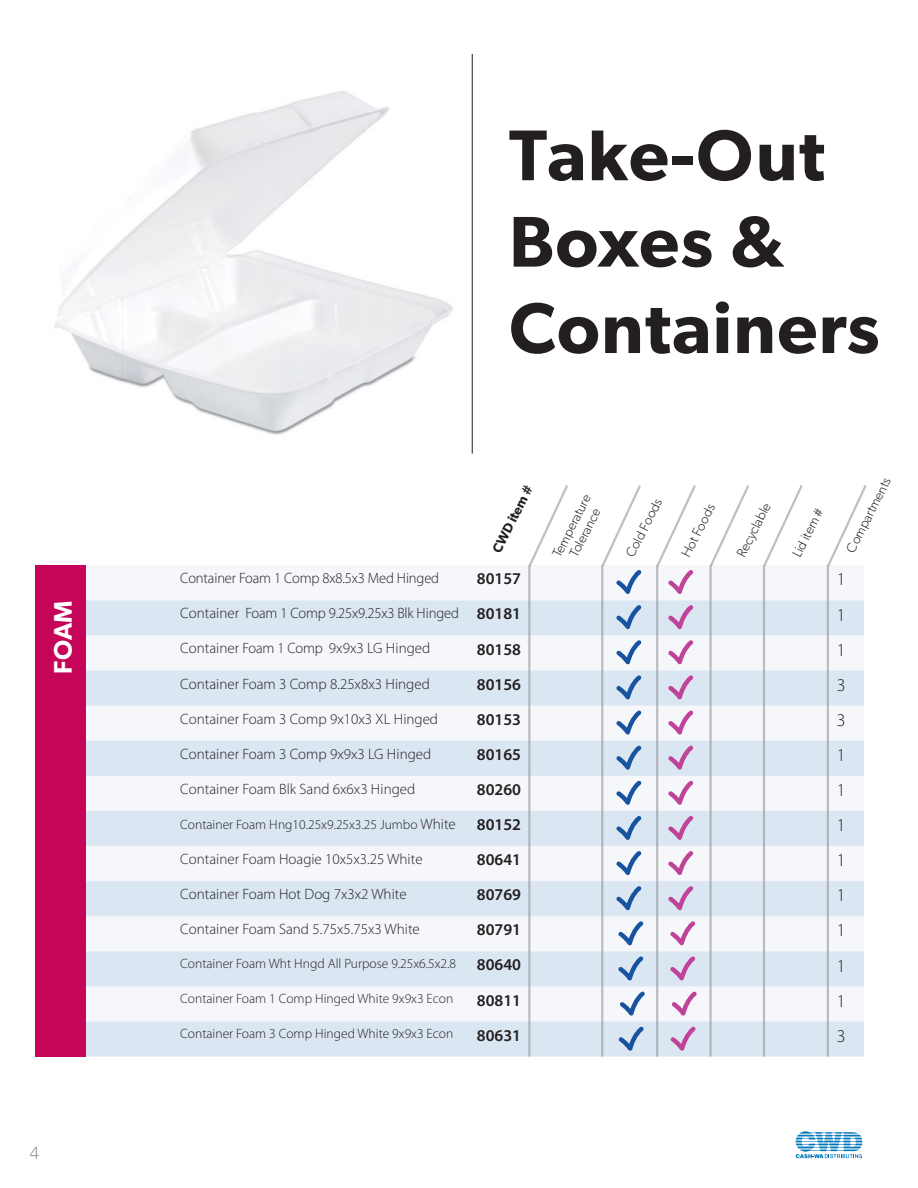
<style>
.page{position:relative;width:918px;height:1188px;background:#fff}
.page>*{position:absolute;margin:0;border:0;box-sizing:border-box;transform-origin:0 0}
.t1{font:600 72px "Gibson";letter-spacing:.02em;color:#231f20}
.t2{font:600 25.5px "Gibson";color:#fff}
.t3{font:300 18px "Myriad Pro";color:#231f20}
.t4{font:300 18px "Gibson";color:#231f20}
.t5{font:600 16.5px "Myriad Pro";color:#231f20}
.t6{font:300 15px "Myriad Pro";color:#231f20}
.t7{font:300 13.5px "Myriad Pro";color:#231f20}
.t8{font:300 13.5px "Gibson";color:#231f20}
.t9{font:600 13.5px "Gibson";color:#231f20}
.s1{font-size:15px}
</style>
<div class="page">
<img style="left:54px;top:54px;width:418px;height:400px">
<svg style="left:86px;top:600px;width:778px;height:457px;fill:#dbe6f3"></svg>
<hr style="left:528px;top:565px;width:3px;height:492px;background:#939598">
<hr style="left:709px;top:565px;width:3px;height:492px;background:#939598">
<hr style="left:763px;top:565px;width:2px;height:492px;background:#939598">
<hr style="left:827px;top:565px;width:2px;height:492px;background:#939598">
<div style="left:35px;top:565px;width:51px;height:492px;background:#c50559"></div>
<svg style="left:528px;top:485px;width:40px;height:83px"></svg>
<svg style="left:600px;top:485px;width:101px;height:572px"></svg>
<svg style="left:709px;top:485px;width:40px;height:83px"></svg>
<svg style="left:762px;top:485px;width:41px;height:83px"></svg>
<svg style="left:826px;top:485px;width:41px;height:83px"></svg>
<hr style="left:472px;top:54px;width:1px;height:400px;background:#231f20">
<svg style="left:796px;top:1131px;width:66px;height:27px"></svg>
<p class="t2" style="left:48px;top:674px;width:75px;rotate:-90deg">FOAM</p>
<p class="t4" style="left:30px;top:1142px;width:12px">4</p>
<p class="t1" style="left:509px;top:112px;width:317px">Take-Out</p>
<p class="t1" style="left:509px;top:199px;width:277px">Boxes &amp;</p>
<p class="t1" style="left:509px;top:285px;width:372px">Containers</p>
<p class="t9" style="left:489px;top:548px;width:75px;rotate:-63deg">CWD item #</p>
<p class="t8" style="left:549px;top:553px;width:70px;rotate:-63deg">Temperature</p>
<p class="t8" style="left:566px;top:552px;width:54px;rotate:-63deg">Tolerance</p>
<p class="t8" style="left:622px;top:552px;width:66px;rotate:-63deg">Cold Foods</p>
<p class="t8" style="left:678px;top:552px;width:59px;rotate:-63deg">Hot Foods</p>
<p class="t8" style="left:733px;top:552px;width:60px;rotate:-63deg">Recyclable</p>
<p class="t8" style="left:789px;top:552px;width:55px;rotate:-63deg">Lid item #</p>
<p class="t8" style="left:843px;top:548px;width:84px;rotate:-63deg">Compartments</p>
<p class="t6" style="left:180px;top:569px;width:260px">Container Foam 1 Comp 8x8.5x3 Med Hinged</p>
<p class="t5" style="left:477px;top:568px;width:46px">80157</p>
<p class="t3" style="left:837px;top:569px;width:10px">1</p>
<p class="t6" style="left:180px;top:604px;width:280px">Container Foam 1 Comp 9.25x9.25x3 Blk Hinged</p>
<p class="t5" style="left:477px;top:603px;width:46px">80181</p>
<p class="t3" style="left:837px;top:604px;width:10px">1</p>
<p class="t6" style="left:180px;top:639px;width:252px">Container Foam 1 Comp 9x9x3 LG Hinged</p>
<p class="t5" style="left:477px;top:639px;width:46px">80158</p>
<p class="t3" style="left:837px;top:639px;width:10px">1</p>
<p class="t6" style="left:180px;top:675px;width:251px">Container Foam 3 Comp 8.25x8x3 Hinged</p>
<p class="t5" style="left:477px;top:674px;width:46px">80156</p>
<p class="t3" style="left:837px;top:674px;width:10px">3</p>
<p class="t6" style="left:180px;top:710px;width:259px">Container Foam 3 Comp 9x10x3 XL Hinged</p>
<p class="t5" style="left:477px;top:709px;width:46px">80153</p>
<p class="t3" style="left:837px;top:709px;width:10px">3</p>
<p class="t6" style="left:180px;top:745px;width:253px">Container Foam 3 Comp 9x9x3 LG Hinged</p>
<p class="t5" style="left:477px;top:744px;width:46px">80165</p>
<p class="t3" style="left:837px;top:744px;width:10px">1</p>
<p class="t6" style="left:180px;top:780px;width:237px">Container Foam Blk Sand 6x6x3 Hinged</p>
<p class="t5" style="left:477px;top:779px;width:46px">80260</p>
<p class="t3" style="left:837px;top:779px;width:10px">1</p>
<p class="t7" style="left:180px;top:816px;width:277px">Container Foam Hng10.25x9.25x3.25 Jumbo <span class="s1">White</span></p>
<p class="t5" style="left:477px;top:814px;width:46px">80152</p>
<p class="t3" style="left:837px;top:814px;width:10px">1</p>
<p class="t6" style="left:180px;top:850px;width:244px">Container Foam Hoagie 10x5x3.25 White</p>
<p class="t5" style="left:477px;top:849px;width:46px">80641</p>
<p class="t3" style="left:837px;top:849px;width:10px">1</p>
<p class="t6" style="left:180px;top:885px;width:228px">Container Foam Hot Dog 7x3x2 White</p>
<p class="t5" style="left:477px;top:884px;width:46px">80769</p>
<p class="t3" style="left:837px;top:885px;width:10px">1</p>
<p class="t6" style="left:180px;top:920px;width:241px">Container Foam Sand 5.75x5.75x3 White</p>
<p class="t5" style="left:477px;top:919px;width:46px">80791</p>
<p class="t3" style="left:837px;top:920px;width:10px">1</p>
<p class="t7" style="left:180px;top:956px;width:277px">Container Foam Wht Hngd All Purpose 9.25x6.5x2.8</p>
<p class="t5" style="left:477px;top:954px;width:46px">80640</p>
<p class="t3" style="left:837px;top:955px;width:10px">1</p>
<p class="t7" style="left:180px;top:991px;width:274px">Container Foam 1 Comp Hinged White 9x9x3 Econ</p>
<p class="t5" style="left:477px;top:990px;width:46px">80811</p>
<p class="t3" style="left:837px;top:990px;width:10px">1</p>
<p class="t7" style="left:180px;top:1026px;width:274px">Container Foam 3 Comp Hinged White 9x9x3 Econ</p>
<p class="t5" style="left:477px;top:1025px;width:46px">80631</p>
<p class="t3" style="left:837px;top:1025px;width:10px">3</p>
</div>
